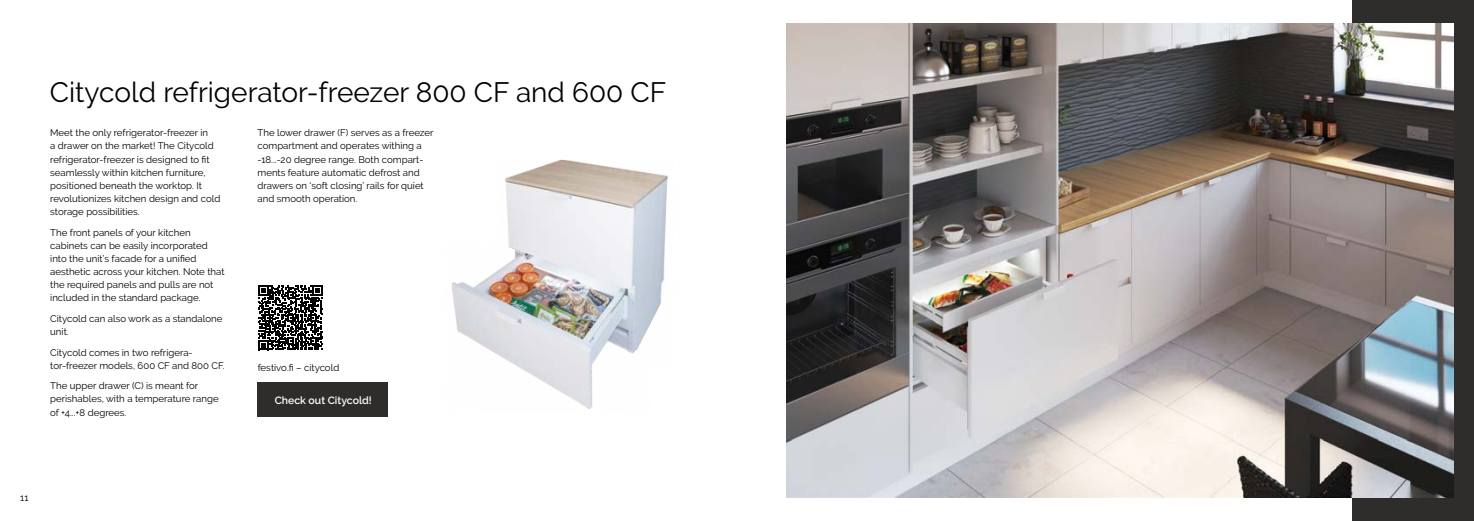
<style>
.page{position:relative;width:1474px;height:521px;background:#fff}
.page>*{position:absolute;margin:0;border:0;box-sizing:border-box;transform-origin:0 0}
.t1{font:28px "Raleway";color:#000}
.t2{font:600 10.5px "Raleway";color:#fff}
.t3{font:9.62px/13.1px "Raleway";color:#000}
</style>
<div class="page">
<div style="left:1352px;top:0;width:121px;height:521px;background:#2f2d2c"></div>
<div style="left:258px;top:383px;width:130px;height:34px;background:#2f2d2c"></div>
<img style="left:452px;top:159px;width:216px;height:250px">
<img style="left:786px;top:24px;width:667px;height:474px">
<svg style="left:258px;top:285px;width:65px;height:65px"></svg>
<h1 class="t1" style="left:50px;top:76px;width:618px">Citycold refrigerator-freezer 800 CF and 600 CF</h1>
<p class="t3" style="left:257px;top:126px;width:177px">The lower drawer (F) serves as a freezer compartment and operates withing a -18...-20 degree range. Both compart&shy;ments feature automatic defrost and drawers on ‘soft closing’ rails for quiet and smooth operation.</p>
<p class="t3" style="left:50px;top:126px;width:172px">Meet the only refrigerator-freezer in<br>a drawer on the market! The Citycold refrigerator-freezer is designed to fit seamlessly within kitchen furniture, positioned beneath the worktop. It revolutionizes kitchen design and cold storage possibilities.</p>
<p class="t3" style="left:50px;top:226px;width:176px">The front panels of your kitchen cabinets can be easily incorporated into the unit’s facade for a unified aesthetic across your kitchen. Note that the required panels and pulls are not included in the standard package.</p>
<p class="t3" style="left:50px;top:312px;width:174px">Citycold can also work as a standalone unit.</p>
<p class="t3" style="left:50px;top:346px;width:176px">Citycold comes in two refrigera&shy;tor-freezer models, 600 CF and 800 CF.</p>
<p class="t3" style="left:50px;top:379px;width:170px">The upper drawer (C) is meant for perishables, with a temperature range of +4...+8 degrees.</p>
<p class="t3" style="left:258px;top:361px;width:83px">festivo.fi – citycold</p>
<p class="t2" style="left:275px;top:394px;width:99px">Check out Citycold!</p>
<p class="t3" style="left:20px;top:491px;width:10px">11</p>
</div>
